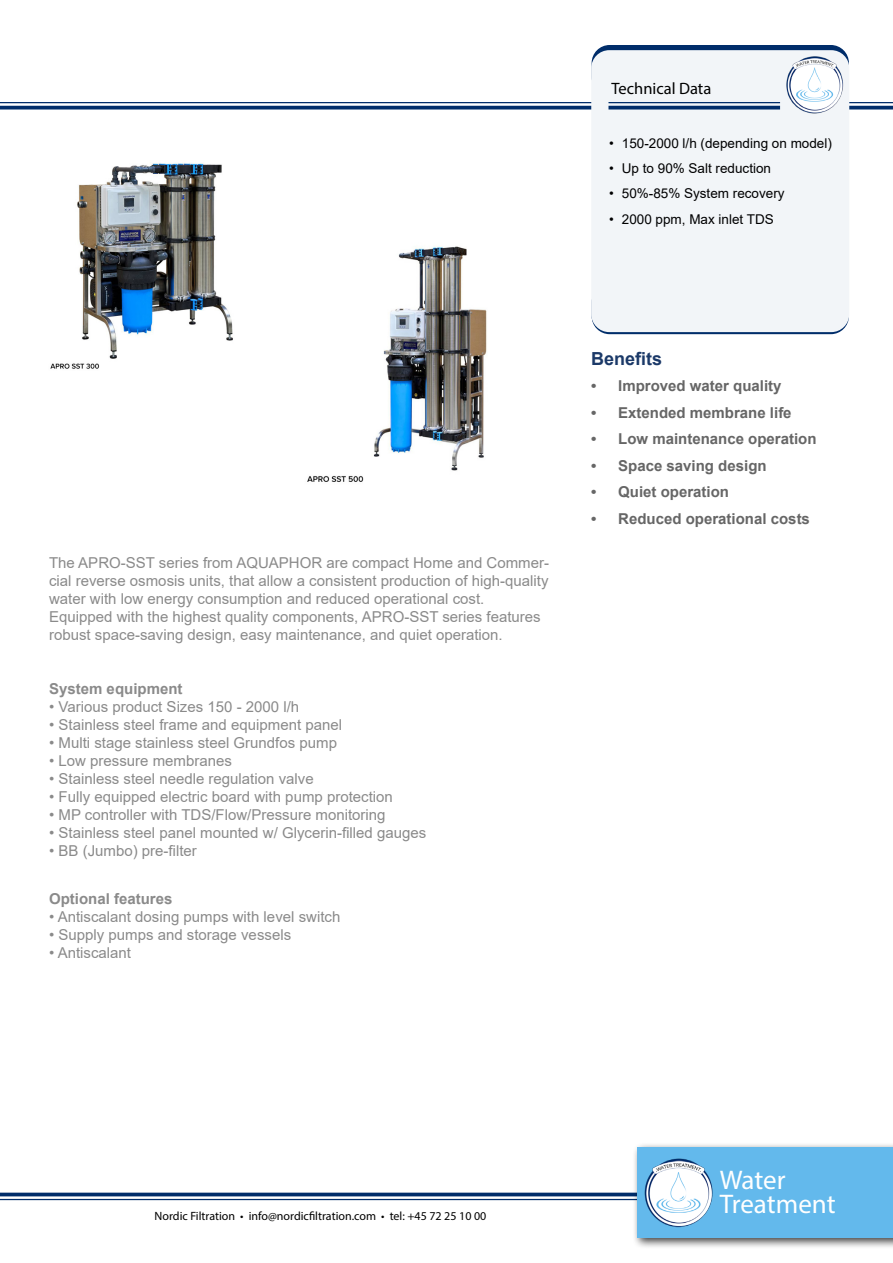
<style>
.page{position:relative;width:893px;height:1263px;background:#fff}
.page>*{position:absolute;margin:0;border:0;box-sizing:border-box;transform-origin:0 0}
.t1{font:27px/24px "Myriad Pro";letter-spacing:-.005em;color:#fff}
.Afsnitsformat_1{font:700 18px "Arial";color:#1b3968}
.t2{font:16.5px "Myriad Pro";color:#000}
.t3{font:15px/18px "Arial";color:#8a8a8a;text-align:justify}
.t4{font:700 15px "Arial";color:#666}
.t5{font:700 15px "Arial";color:#8a8a8a}
.Tabel_tekst{font:13.5px "Arial";color:#000001}
.t6{font:12px "Myriad Pro";color:#000}
</style>
<div class="page">
<svg style="left:0;top:106px;width:893px;height:4px;background:#1f467c"></svg>
<hr style="left:0;top:102px;width:893px;height:1px;background:#002d6a">
<hr style="left:0;top:1193px;width:893px;height:3px;background:#002d6a">
<hr style="left:0;top:1199px;width:893px;height:1px;background:#002d6a">
<div style="left:592px;top:46px;width:256px;height:48px;background:#002d6a;border-radius:17px"></div>
<div style="left:592px;top:45px;width:257px;height:50px;border:2px solid #002d6a;border-radius:17px"></div>
<div style="left:592px;top:284px;width:257px;height:50px;border:2px solid #002d6a;border-radius:17px"></div>
<div style="left:591px;top:50px;width:258px;height:282px;background:#f2f5f8;border-radius:18px"></div>
<img style="left:786px;top:55px;width:58px;height:59px">
<div style="left:632px;top:1142px;width:261px;height:107px;background:#000;opacity:.75"></div>
<div style="left:637px;top:1148px;width:256px;height:90px;background:#63b9ec"></div>
<img style="left:644px;top:1158px;width:69px;height:70px">
<hr style="left:608px;top:102px;width:172px;height:1px;background:#002d6a">
<svg style="left:608px;top:106px;width:172px;height:4px"></svg>
<img style="left:50px;top:162px;width:183px;height:207px">
<img style="left:307px;top:246px;width:180px;height:236px">
<p class="t2" style="left:611px;top:78px;width:101px">Technical Data</p>
<p class="Tabel_tekst" style="left:609px;top:134px;width:6px">•</p>
<p class="Tabel_tekst" style="left:609px;top:159px;width:6px">•</p>
<p class="Tabel_tekst" style="left:609px;top:184px;width:6px">•</p>
<p class="Tabel_tekst" style="left:609px;top:210px;width:6px">•</p>
<p class="Tabel_tekst" style="left:622px;top:134px;width:212px">150-2000 l/h (depending on model)</p>
<p class="Tabel_tekst" style="left:622px;top:159px;width:151px">Up to 90% Salt reduction</p>
<p class="Tabel_tekst" style="left:622px;top:184px;width:164px">50%-85% System recovery</p>
<p class="Tabel_tekst" style="left:622px;top:210px;width:154px">2000 ppm, Max inlet TDS</p>
<p class="t3" style="left:49px;top:553px;width:501px">The APRO-SST series from AQUAPHOR are compact Home and Commer&shy;cial reverse osmosis units, that allow a consistent production of high-quality water with low energy consumption and reduced operational cost.</p>
<p class="t3" style="left:49px;top:607px;width:493px">Equipped with the highest quality components, APRO-SST series features robust space-saving design, easy maintenance, and quiet operation.</p>
<p class="t5" style="left:49px;top:678px;width:135px">System equipment</p>
<p class="t3" style="left:49px;top:697px;width:252px">• Various product Sizes 150 - 2000 l/h</p>
<p class="t3" style="left:49px;top:715px;width:294px">• Stainless steel frame and equipment panel</p>
<p class="t3" style="left:49px;top:733px;width:289px">• Multi stage stainless steel Grundfos pump</p>
<p class="t3" style="left:49px;top:751px;width:184px">• Low pressure membranes</p>
<p class="t3" style="left:49px;top:769px;width:266px">• Stainless steel needle regulation valve</p>
<p class="t3" style="left:49px;top:787px;width:345px">• Fully equipped electric board with pump protection</p>
<p class="t3" style="left:49px;top:805px;width:338px">• MP controller with TDS/Flow/Pressure monitoring</p>
<p class="t3" style="left:49px;top:823px;width:379px">• Stainless steel panel mounted w/ Glycerin-filled gauges</p>
<p class="t3" style="left:49px;top:841px;width:149px">• BB (Jumbo) pre-filter</p>
<p class="t5" style="left:49px;top:888px;width:125px">Optional features</p>
<p class="t3" style="left:49px;top:908px;width:293px">• Antiscalant dosing pumps with level switch</p>
<p class="t3" style="left:49px;top:926px;width:244px">• Supply pumps and storage vessels</p>
<p class="t3" style="left:49px;top:944px;width:83px">• Antiscalant</p>
<p class="Afsnitsformat_1" style="left:591px;top:346px;width:73px">Benefits</p>
<p class="t4" style="left:591px;top:375px;width:192px">• Improved water quality</p>
<p class="t4" style="left:591px;top:402px;width:202px">• Extended membrane life</p>
<p class="t4" style="left:591px;top:428px;width:227px">• Low maintenance operation</p>
<p class="t4" style="left:591px;top:455px;width:177px">• Space saving design</p>
<p class="t4" style="left:591px;top:481px;width:139px">• Quiet operation</p>
<p class="t4" style="left:591px;top:508px;width:220px">• Reduced operational costs</p>
<p class="t6" style="left:155px;top:1208px;width:333px">Nordic Filtration • info@nordicfiltration.com • tel: +45 72 25 10 00</p>
<h1 class="t1" style="left:720px;top:1167px;width:117px">Water<br>Treatment</h1>
</div>
